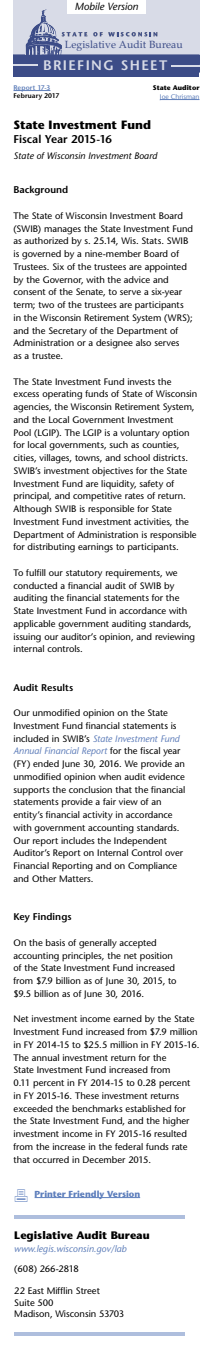
<style>
.page{position:relative;width:213px;height:1355px;background:#fff}
.page>*{position:absolute;margin:0;border:0;box-sizing:border-box;transform-origin:0 0}
.t1{font:600 13.8px "Stone Sans Std";letter-spacing:.1em;color:#d8dbe7}
.t2{font:700 12px "Stone Sans Std";letter-spacing:-.005em;color:#000}
.t3{font:600 11.25px "Stone Sans Std";letter-spacing:-.005em;color:#000}
.t4{font:700 10.88px "Stone Sans Std";color:#000}
.t5{font:10.43px "Palatino LT Std";letter-spacing:.01em;color:#3c4c87}
.t6{font:italic 500 10.35px "Stone Sans Std";color:#000}
.t7{font:600 9.75px "Stone Sans Std";letter-spacing:.005em;color:#000}
.t8{font:500 9.38px/12.8px "Stone Sans Std";color:#000}
.t9{font:italic 500 9.38px "Stone Sans Std";color:#000}
.t10{font:italic 500 9.38px "Stone Sans Std";color:#5f7fba}
.t11{font:500 9.38px "Stone Sans Std";letter-spacing:-.02em;color:#000}
.t12{font:700 8.7px "Stone Sans Std";color:#5d7ebc}
.t13{font:600 6.75px "Stone Sans Std";letter-spacing:.015em;color:#000}
.t14{font:700 6.75px "Stone Sans Std";color:#000}
.t15{font:500 6.75px "Stone Sans Std";color:#5f7fba}
.t16{font:600 6.75px "Stone Sans Std";letter-spacing:.015em;color:#5f7fba}
.s1{font-style:italic;color:#5f7eba}
</style>
<div class="page">
<hr style="left:14px;top:1332px;width:171px;height:3px;background:#5d7ebc">
<hr style="left:14px;top:1215px;width:171px;height:3px;background:#5d7ebc">
<hr style="left:35px;top:1197px;width:105px;height:1px;background:#5d7ebc">
<div style="left:14px;top:55px;width:186px;height:22px;background:#3c4c87"></div>
<svg style="left:14px;top:0;width:186px;height:10px"></svg>
<div style="left:67px;top:0;width:79px;height:14px;background:#fff"></div>
<svg style="left:14px;top:10px;width:186px;height:63px"></svg>
<hr style="left:14px;top:90px;width:36px;height:1px;background:#5f7fba">
<hr style="left:160px;top:99px;width:39px;height:1px;background:#5f7fba">
<p class="t6" style="left:75px;top:1px;width:65px">Mobile Version</p>
<p class="t5" style="left:65px;top:39px;width:119px">Legislative Audit Bureau</p>
<h1 class="t1" style="left:43px;top:57px;width:126px">BRIEFING SHEET</h1>
<p class="t14" style="left:153px;top:83px;width:48px">State Auditor</p>
<p class="t15" style="left:160px;top:92px;width:41px">Joe Chrisman</p>
<p class="t16" style="left:14px;top:83px;width:38px">Report 17-3</p>
<p class="t13" style="left:14px;top:92px;width:47px">February 2017</p>
<p class="t2" style="left:14px;top:118px;width:139px">State Investment Fund</p>
<p class="t3" style="left:14px;top:132px;width:100px">Fiscal Year 2015-16</p>
<p class="t9" style="left:14px;top:150px;width:145px">State of Wisconsin Investment Board</p>
<p class="t7" style="left:14px;top:184px;width:56px">Background</p>
<p class="t8" style="left:14px;top:209px;width:181px">The State of Wisconsin Investment Board (SWIB) manages the State Investment Fund as authorized by s. 25.14, Wis. Stats. SWIB is governed by a nine-member Board of Trustees. Six of the trustees are appointed by the Governor, with the advice and consent of the Senate, to serve a six-year term; two of the trustees are participants in the Wisconsin Retirement System (WRS); and the Secretary of the Department of Administration or a designee also serves<br>as a trustee.</p>
<p class="t8" style="left:14px;top:375px;width:185px">The State Investment Fund invests the excess operating funds of State of Wisconsin agencies, the Wisconsin Retirement System, and the Local Government Investment<br>Pool (LGIP). The LGIP is a voluntary option for local governments, such as counties, cities, villages, towns, and school districts.<br>SWIB’s investment objectives for the State Investment Fund are liquidity, safety of principal, and competitive rates of return.<br>Although SWIB is responsible for State Investment Fund investment activities, the Department of Administration is responsible for distributing earnings to participants.</p>
<p class="t8" style="left:14px;top:566px;width:183px">To fulfill our statutory requirements, we conducted a financial audit of SWIB by auditing the financial statements for the State Investment Fund in accordance with applicable government auditing standards, issuing our auditor’s opinion, and reviewing internal controls.</p>
<p class="t7" style="left:14px;top:681px;width:61px">Audit Results</p>
<p class="t8" style="left:14px;top:706px;width:173px">Our unmodified opinion on the State Investment Fund financial statements is included in SWIB’s <span class="s1">State Investment Fund Annual Financial Report</span> for the fiscal year (FY) ended June 30, 2016. We provide an unmodified opinion when audit evidence supports the conclusion that the financial statements provide a fair view of an entity’s financial activity in accordance with government accounting standards.<br>Our report includes the Independent Auditor’s Report on Internal Control over Financial Reporting and on Compliance and Other Matters.</p>
<p class="t7" style="left:14px;top:911px;width:60px">Key Findings</p>
<p class="t8" style="left:14px;top:936px;width:165px">On the basis of generally accepted accounting principles, the net position of the State Investment Fund increased from $7.9 billion as of June 30, 2015, to $9.5 billion as of June 30, 2016.</p>
<p class="t8" style="left:14px;top:1012px;width:188px">Net investment income earned by the State Investment Fund increased from $7.9 million in FY 2014‑15 to $25.5 million in FY 2015‑16.<br>The annual investment return for the<br>State Investment Fund increased from<br>0.11 percent in FY 2014‑15 to 0.28 percent in FY 2015‑16. These investment returns exceeded the benchmarks established for the State Investment Fund, and the higher investment income in FY 2015‑16 resulted from the increase in the federal funds rate that occurred in December 2015.</p>
<p class="t12" style="left:35px;top:1188px;width:107px">Printer Friendly Version</p>
<p class="t4" style="left:14px;top:1229px;width:137px">Legislative Audit Bureau</p>
<p class="t10" style="left:14px;top:1242px;width:114px">www.legis.wisconsin.gov/lab</p>
<p class="t11" style="left:14px;top:1263px;width:66px">(608) 266-2818</p>
<p class="t8" style="left:14px;top:1285px;width:111px;line-height:11.2px">22 East Mifflin Street<br>Suite 500<br>Madison, Wisconsin 53703</p>
</div>
